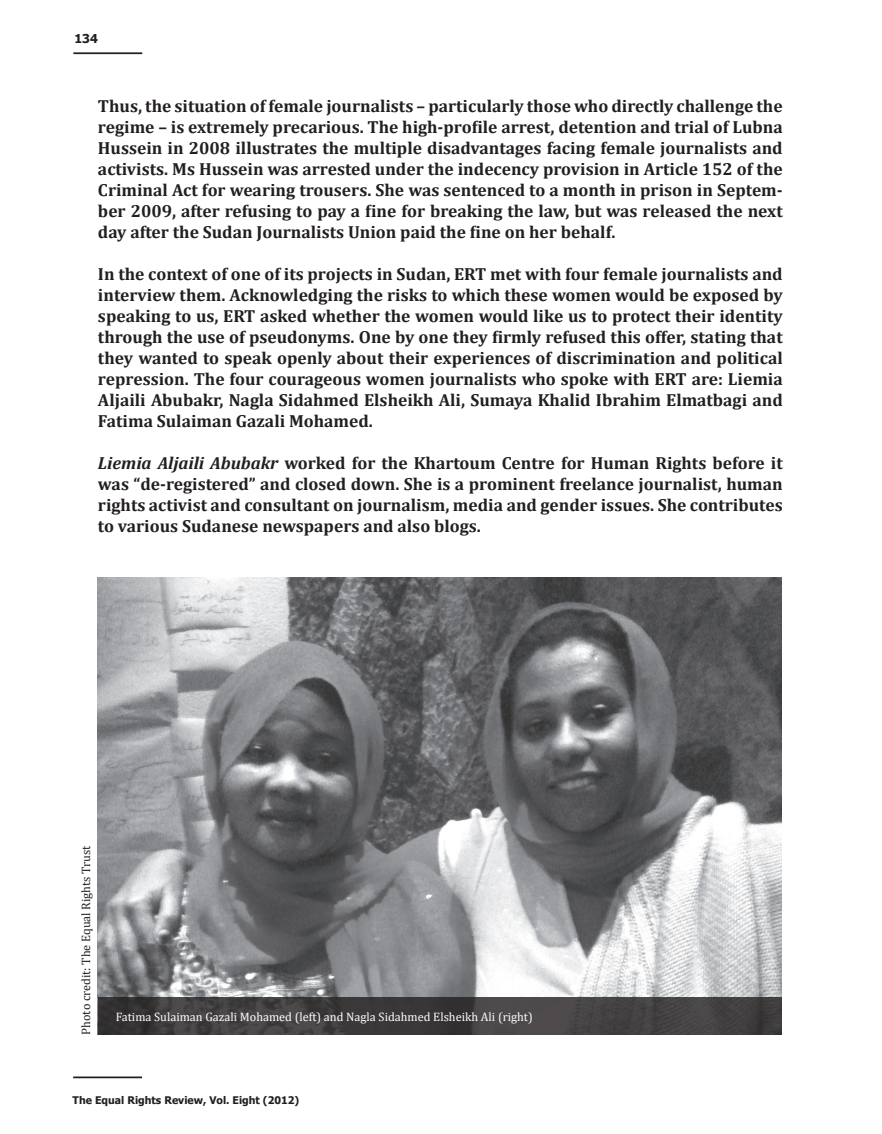
<style>
.page{position:relative;width:882px;height:1134px;background:#fff}
.page>*{position:absolute;margin:0;border:0;box-sizing:border-box;transform-origin:0 0}
.t1{font:700 17.5px/21px "Cambria";color:#231f20;text-align:justify}
.t2{font:12.25px "Cambria";color:#fff}
.ENDNOTES{font:12.25px "Cambria";color:#231f20}
.t3{font:700 12.25px "Tahoma";color:#231f20}
.t4{font:700 10.5px "Tahoma";color:#231f20}
.s1{font-style:italic}
</style>
<div class="page">
<hr style="left:73px;top:52px;width:69px;height:2px;background:#231f20">
<hr style="left:73px;top:1077px;width:69px;height:1px;background:#231f20">
<img style="left:98px;top:577px;width:684px;height:420px">
<svg style="left:98px;top:997px;width:684px;height:38px;background:#413e3f"></svg>
<p class="t3" style="left:74px;top:30px;width:25px">134</p>
<p class="t1" style="left:98px;top:95px;width:686px">Thus, the situation of female journalists – particularly those who directly challenge the regime – is extremely precarious. The high-profile arrest, detention and trial of Lubna Hussein in 2008 illustrates the multiple disadvantages facing female journalists and activists. Ms Hussein was arrested under the indecency provision in Article 152 of the Criminal Act for wearing trousers. She was sentenced to a month in prison in Septem&shy;ber 2009, after refusing to pay a fine for breaking the law, but was released the next day after the Sudan Journalists Union paid the fine on her behalf.</p>
<p class="t1" style="left:98px;top:263px;width:686px">In the context of one of its projects in Sudan, ERT met with four female journalists and interview them. Acknowledging the risks to which these women would be exposed by speaking to us, ERT asked whether the women would like us to protect their identity through the use of pseudonyms. One by one they firmly refused this offer, stating that they wanted to speak openly about their experiences of discrimination and political repression. The four courageous women journalists who spoke with ERT are: Liemia Aljaili Abubakr, Nagla Sidahmed Elsheikh Ali, Sumaya Khalid Ibrahim Elmatbagi and Fatima Sulaiman Gazali Mohamed.</p>
<p class="t1" style="left:98px;top:452px;width:686px"><span class="s1">Liemia Aljaili Abubakr</span> worked for the Khartoum Centre for Human Rights before it was “de-registered” and closed down. She is a prominent freelance journalist, human rights activist and consultant on journalism, media and gender issues. She contributes to various Sudanese newspapers and also blogs.</p>
<p class="ENDNOTES" style="left:79px;top:1035px;width:191px;rotate:-90deg">Photo credit: The Equal Rights Trust</p>
<p class="t2" style="left:116px;top:1010px;width:419px">Fatima Sulaiman Gazali Mohamed (left) and Nagla Sidahmed Elsheikh Ali (right)</p>
<p class="t4" style="left:73px;top:1092px;width:228px">The Equal Rights Review, Vol. Eight (2012)</p>
</div>
